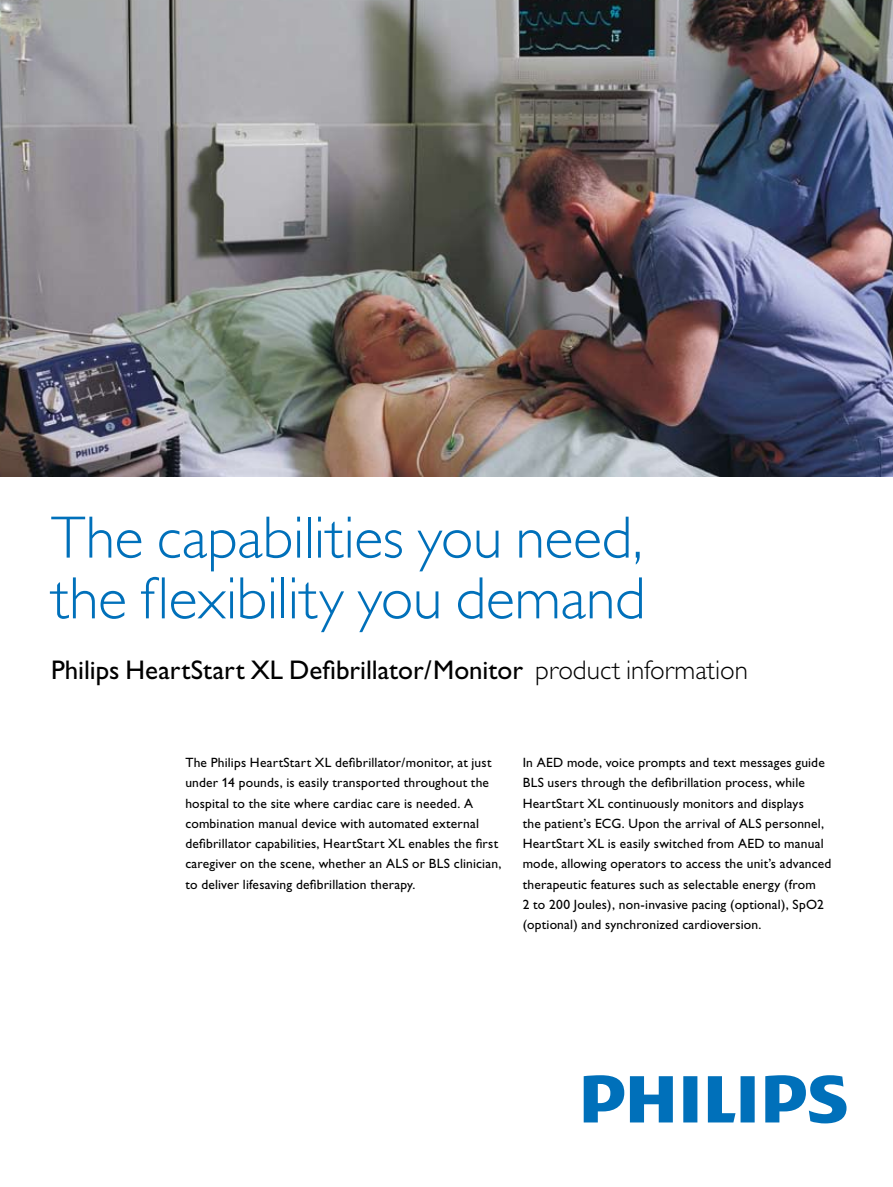
<style>
.page{position:relative;width:893px;height:1187px;background:#fff}
.page>*{position:absolute;margin:0;border:0;box-sizing:border-box;transform-origin:0 0}
.t1{font:300 60px/60.8px "Gill Alt One";letter-spacing:-.005em;color:#0070ba}
.t2{font:27px "Gill Alt One";color:#000}
.t3{font:13.5px/20.2px "Gill Alt One";letter-spacing:.015em;color:#000}
.s1{font-weight:300}
</style>
<div class="page">
<img style="left:0;top:0;width:893px;height:476px">
<svg style="left:584px;top:1075px;width:262px;height:48px"></svg>
<h1 class="t1" style="left:51px;top:507px;width:596px">The capabilities you need, the flexibility you demand</h1>
<h2 class="t2" style="left:51px;top:654px;width:698px">Philips HeartStart XL Defibrillator/Monitor <span class="s1">product information</span></h2>
<p class="t3" style="left:185px;top:752px;width:317px">The Philips HeartStart XL defibrillator/monitor, at just under 14 pounds, is easily transported throughout the hospital to the site where cardiac care is needed. A combination manual device with automated external defibrillator capabilities, HeartStart XL enables the first caregiver on the scene, whether an ALS or BLS clinician, to deliver lifesaving defibrillation therapy.</p>
<p class="t3" style="left:523px;top:752px;width:310px">In AED mode, voice prompts and text messages guide BLS users through the defibrillation process, while HeartStart XL continuously monitors and displays<br>the patient’s ECG. Upon the arrival of ALS personnel, HeartStart XL is easily switched from AED to manual mode, allowing operators to access the unit’s advanced therapeutic features such as selectable energy (from<br>2 to 200 Joules), non-invasive pacing (optional), SpO2 (optional) and synchronized cardioversion.</p>
</div>
